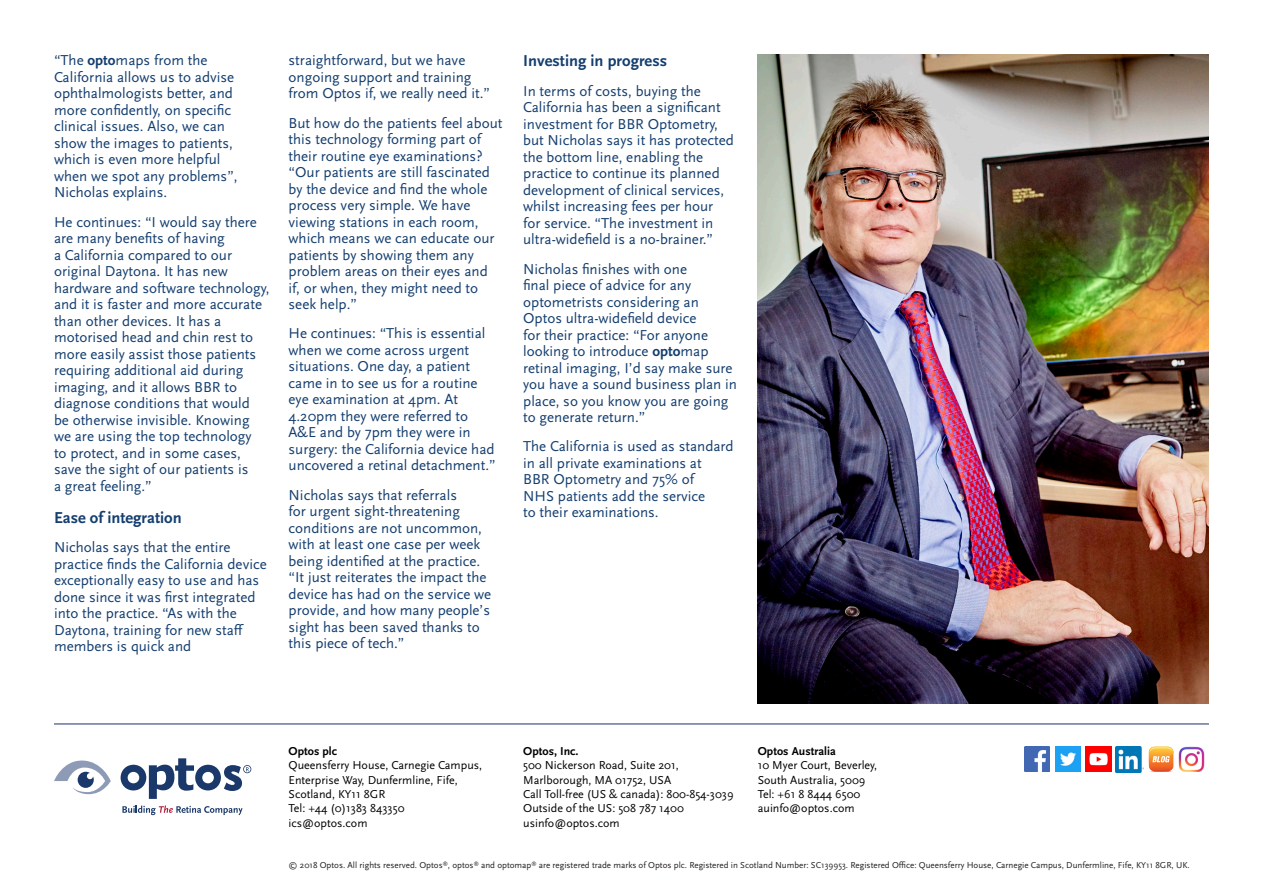
<style>
.page{position:relative;width:1263px;height:893px;background:#fff}
.page>*{position:absolute;margin:0;border:0;box-sizing:border-box;transform-origin:0 0}
.Subhead{font:700 16.5px "Scala Sans OT";color:#143e6f}
.Body{font:15px/16.5px "Scala Sans OT";color:#143e6f}
.t1{font:12px/14.4px "Scala Sans OT";color:#000}
.t2{font:700 12px "Scala Sans OT";color:#000}
.t3{font:9px "Scala Sans OT";color:#231f20}
.s1{font-weight:700}
</style>
<div class="page">
<svg style="left:122px;top:805px;width:121px;height:10px"></svg>
<svg style="left:54px;top:760px;width:57px;height:35px"></svg>
<svg style="left:121px;top:758px;width:130px;height:41px"></svg>
<hr style="left:54px;top:724px;width:1155px;height:1px;background:#1f3266">
<img style="left:1024px;top:746px;width:26px;height:26px">
<img style="left:1055px;top:746px;width:25px;height:26px">
<img style="left:1086px;top:746px;width:25px;height:26px">
<svg style="left:1148px;top:747px;width:26px;height:25px"></svg>
<img style="left:1179px;top:746px;width:25px;height:26px">
<img style="left:1115px;top:747px;width:28px;height:25px">
<img style="left:758px;top:54px;width:451px;height:650px">
<p class="Body" style="left:54px;top:53px;width:185px">“The <span class="s1">opto</span>maps from the<br>California allows us to advise ophthalmologists better, and more confidently, on specific clinical issues. Also, we can show the images to patients, which is even more helpful when we spot any problems”,<br>Nicholas explains.</p>
<p class="Body" style="left:54px;top:214px;width:217px">He continues: “I would say there are many benefits of having<br>a California compared to our original Daytona. It has new hardware and software technology, and it is faster and more accurate than other devices. It has a motorised head and chin rest to more easily assist those patients requiring additional aid during imaging, and it allows BBR to diagnose conditions that would<br>be otherwise invisible. Knowing we are using the top technology<br>to protect, and in some cases, save the sight of our patients is<br>a great feeling.”</p>
<p class="Subhead" style="left:54px;top:509px;width:129px">Ease of integration</p>
<p class="Body" style="left:54px;top:540px;width:214px">Nicholas says that the entire practice finds the California device exceptionally easy to use and has done since it was first integrated into the practice. “As with the<br>Daytona, training for new staff members is quick and</p>
<p class="Body" style="left:289px;top:53px;width:203px">straightforward, but we have ongoing support and training from Optos if, we really need it.”</p>
<p class="Body" style="left:289px;top:115px;width:215px">But how do the patients feel about this technology forming part of their routine eye examinations? “Our patients are still fascinated by the device and find the whole process very simple. We have viewing stations in each room, which means we can educate our patients by showing them any problem areas on their eyes and if, or when, they might need to seek help.”</p>
<p class="Body" style="left:289px;top:326px;width:209px">He continues: “This is essential when we come across urgent situations. One day, a patient came in to see us for a routine eye examination at 4pm. At<br>4.20pm they were referred to<br>A&amp;E and by 7pm they were in surgery: the California device had uncovered a retinal detachment.”</p>
<p class="Body" style="left:289px;top:487px;width:204px">Nicholas says that referrals<br>for urgent sight-threatening conditions are not uncommon, with at least one case per week being identified at the practice. “It just reiterates the impact the device has had on the service we provide, and how many people’s sight has been saved thanks to this piece of tech.”</p>
<p class="Subhead" style="left:523px;top:52px;width:145px">Investing in progress</p>
<p class="Body" style="left:523px;top:83px;width:212px">In terms of costs, buying the<br>California has been a significant investment for BBR Optometry, but Nicholas says it has protected the bottom line, enabling the practice to continue its planned development of clinical services, whilst increasing fees per hour for service. “The investment in ultra-widefield is a no-brainer.”</p>
<p class="Body" style="left:523px;top:261px;width:215px">Nicholas finishes with one<br>final piece of advice for any optometrists considering an<br>Optos ultra-widefield device<br>for their practice: “For anyone looking to introduce <span class="s1">opto</span>map retinal imaging, I’d say make sure you have a sound business plan in place, so you know you are going to generate return.”</p>
<p class="Body" style="left:523px;top:438px;width:212px">The California is used as standard in all private examinations at<br>BBR Optometry and 75% of<br>NHS patients add the service<br>to their examinations.</p>
<p class="t2" style="left:289px;top:744px;width:50px">Optos plc</p>
<p class="t1" style="left:289px;top:758px;width:195px">Queensferry House, Carnegie Campus,<br>Enterprise Way, Dunfermline, Fife,<br>Scotland, KY11 8GR<br>Tel: +44 (0)1383 843350 ics@optos.com</p>
<p class="t2" style="left:523px;top:744px;width:57px">Optos, Inc.</p>
<p class="t1" style="left:523px;top:758px;width:212px">500 Nickerson Road, Suite 201,<br>Marlborough, MA 01752, USA<br>Call Toll-free (US &amp; canada): 800-854-3039<br>Outside of the US: 508 787 1400 usinfo@optos.com</p>
<p class="t2" style="left:758px;top:744px;width:79px">Optos Australia</p>
<p class="t1" style="left:758px;top:758px;width:121px">10 Myer Court, Beverley,<br>South Australia, 5009<br>Tel: +61 8 8444 6500 auinfo@optos.com</p>
<p class="t3" style="left:289px;top:860px;width:903px">© 2018 Optos. All rights reserved. Optos<sup>®</sup>, optos<sup>®</sup> and optomap<sup>®</sup> are registered trade marks of Optos plc. Registered in Scotland Number: SC139953. Registered Office: Queensferry House, Carnegie Campus, Dunfermline, Fife, KY11 8GR, UK.</p>
</div>
